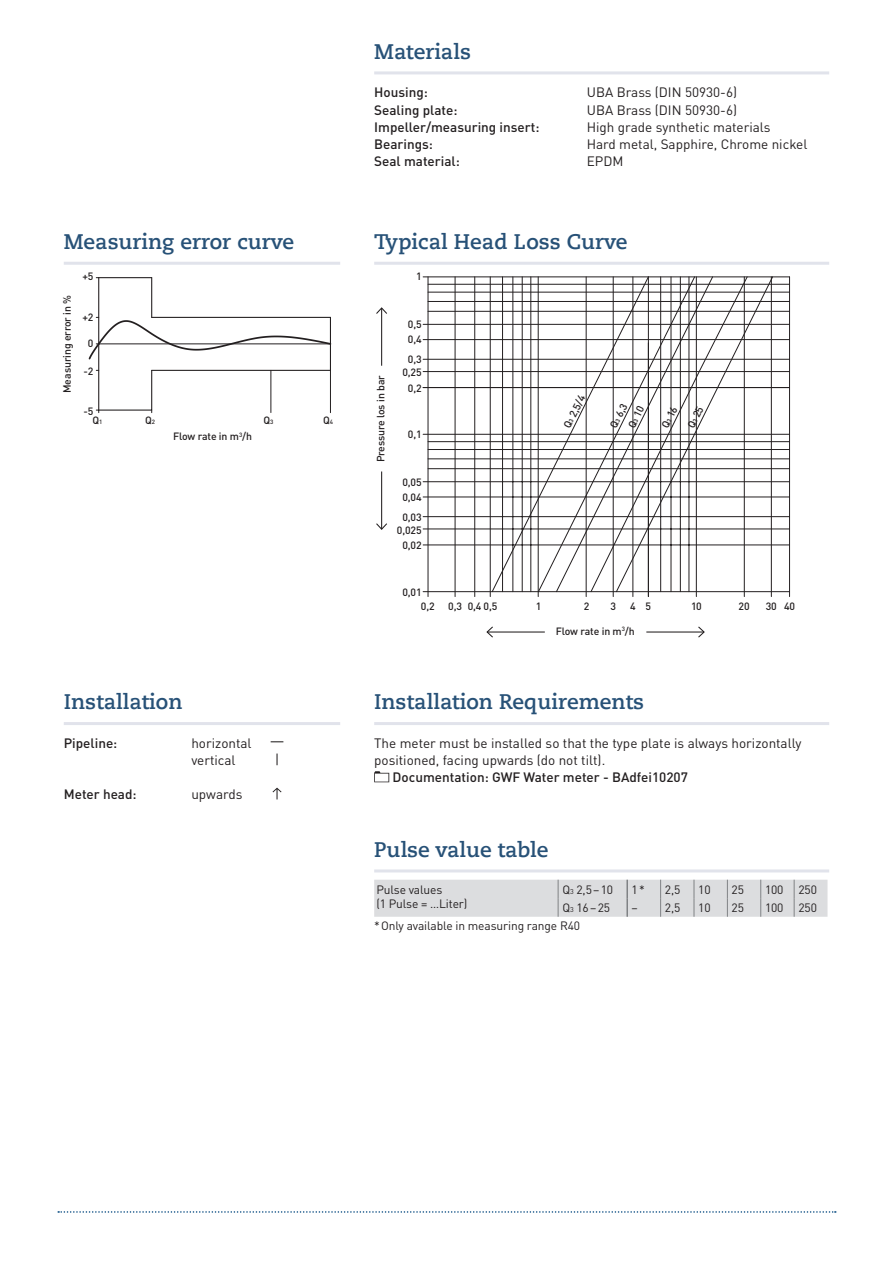
<style>
.page{position:relative;width:893px;height:1263px;background:#fff}
.page>*{position:absolute;margin:0;border:0;box-sizing:border-box;transform-origin:0 0}
.Titel_Linie-unten{font:700 21px "Caecilia Com 75";color:#275177}
.Grundtext{font:13.5px/17.1px "DIN Pro";color:#231f20}
.Grundtext-2{font:500 13.5px "DIN Pro";color:#231f20}
.Tab_Grundtext{font:12px "DIN Pro";letter-spacing:-.01em;color:#231f20}
.Grafiken_Text{font:500 10.5px "DIN Pro";letter-spacing:-.01em;color:#231f20}
.s1{font-size:6.15px}
.s2{font-size:7.05px}
</style>
<div class="page">
<svg style="left:58px;top:1211px;width:778px;height:2px"></svg>
<hr style="left:428px;top:277px;width:1px;height:320px;background:#231f20">
<hr style="left:789px;top:277px;width:1px;height:320px;background:#231f20">
<hr style="left:455px;top:277px;width:1px;height:320px;background:#231f20">
<hr style="left:490px;top:277px;width:1px;height:320px;background:#231f20">
<hr style="left:474px;top:277px;width:1px;height:320px;background:#231f20">
<hr style="left:538px;top:277px;width:1px;height:320px;background:#231f20">
<hr style="left:586px;top:277px;width:1px;height:320px;background:#231f20">
<hr style="left:613px;top:277px;width:1px;height:320px;background:#231f20">
<hr style="left:696px;top:277px;width:1px;height:320px;background:#231f20">
<hr style="left:744px;top:277px;width:1px;height:320px;background:#231f20">
<hr style="left:771px;top:277px;width:1px;height:320px;background:#231f20">
<hr style="left:423px;top:591px;width:366px;height:1px;background:#231f20">
<hr style="left:648px;top:277px;width:1px;height:320px;background:#231f20">
<hr style="left:423px;top:545px;width:366px;height:1px;background:#231f20">
<hr style="left:423px;top:516px;width:366px;height:1px;background:#231f20">
<hr style="left:423px;top:529px;width:366px;height:1px;background:#231f20">
<hr style="left:423px;top:497px;width:366px;height:1px;background:#231f20">
<hr style="left:423px;top:481px;width:366px;height:1px;background:#231f20">
<hr style="left:423px;top:434px;width:366px;height:1px;background:#231f20">
<hr style="left:428px;top:459px;width:361px;height:1px;background:#231f20">
<hr style="left:428px;top:441px;width:361px;height:1px;background:#231f20">
<hr style="left:428px;top:449px;width:361px;height:1px;background:#231f20">
<hr style="left:428px;top:468px;width:361px;height:1px;background:#231f20">
<hr style="left:423px;top:277px;width:366px;height:1px;background:#231f20">
<hr style="left:428px;top:284px;width:361px;height:1px;background:#231f20">
<hr style="left:428px;top:292px;width:361px;height:1px;background:#231f20">
<hr style="left:428px;top:301px;width:361px;height:1px;background:#231f20">
<hr style="left:428px;top:311px;width:361px;height:1px;background:#231f20">
<hr style="left:423px;top:324px;width:366px;height:1px;background:#231f20">
<hr style="left:423px;top:339px;width:366px;height:1px;background:#231f20">
<hr style="left:423px;top:359px;width:366px;height:1px;background:#231f20">
<hr style="left:423px;top:371px;width:366px;height:1px;background:#231f20">
<hr style="left:423px;top:387px;width:366px;height:1px;background:#231f20">
<svg style="left:714px;top:276px;width:60px;height:317px"></svg>
<hr style="left:633px;top:277px;width:1px;height:320px;background:#231f20">
<svg style="left:491px;top:276px;width:223px;height:317px"></svg>
<svg style="left:272px;top:788px;width:10px;height:11px"></svg>
<svg style="left:276px;top:753px;width:2px;height:12px"></svg>
<svg style="left:271px;top:741px;width:12px;height:1px"></svg>
<hr style="left:487px;top:631px;width:58px;height:1px;background:#231f20">
<svg style="left:486px;top:626px;width:8px;height:12px"></svg>
<hr style="left:646px;top:631px;width:58px;height:1px;background:#231f20">
<svg style="left:697px;top:626px;width:8px;height:12px"></svg>
<hr style="left:381px;top:471px;width:1px;height:58px;background:#231f20">
<svg style="left:376px;top:522px;width:11px;height:8px"></svg>
<hr style="left:381px;top:308px;width:1px;height:58px;background:#231f20">
<svg style="left:376px;top:307px;width:11px;height:8px"></svg>
<svg style="left:88px;top:277px;width:244px;height:136px"></svg>
<hr style="left:374px;top:71px;width:455px;height:3px;background:#e1e3eb">
<hr style="left:64px;top:262px;width:276px;height:3px;background:#e1e3eb">
<hr style="left:374px;top:262px;width:455px;height:3px;background:#e1e3eb">
<hr style="left:64px;top:722px;width:276px;height:3px;background:#e1e3eb">
<hr style="left:374px;top:722px;width:455px;height:3px;background:#e1e3eb">
<svg style="left:374px;top:771px;width:15px;height:11px"></svg>
<div style="left:374px;top:880px;width:453px;height:37px;background:#dcdddf"></div>
<hr style="left:374px;top:869px;width:455px;height:3px;background:#e1e3eb">
<svg style="left:563px;top:419px;width:11px;height:10px"></svg>
<svg style="left:610px;top:403px;width:35px;height:26px"></svg>
<svg style="left:661px;top:406px;width:17px;height:23px"></svg>
<svg style="left:687px;top:406px;width:17px;height:23px"></svg>
<p class="Titel_Linie-unten" style="left:374px;top:37px;width:98px">Materials</p>
<p class="Grundtext-2" style="left:374px;top:83px;width:55px">Housing:</p>
<p class="Grundtext" style="left:587px;top:83px;width:152px">UBA Brass (DIN 50930-6)</p>
<p class="Grundtext-2" style="left:374px;top:101px;width:85px">Sealing plate:</p>
<p class="Grundtext" style="left:587px;top:101px;width:152px">UBA Brass (DIN 50930-6)</p>
<p class="Grundtext-2" style="left:374px;top:118px;width:167px">Impeller/measuring insert:</p>
<p class="Grundtext" style="left:587px;top:118px;width:185px">High grade synthetic materials</p>
<p class="Grundtext-2" style="left:374px;top:135px;width:60px">Bearings:</p>
<p class="Grundtext" style="left:587px;top:135px;width:222px">Hard metal, Sapphire, Chrome nickel</p>
<p class="Grundtext-2" style="left:374px;top:152px;width:87px">Seal material:</p>
<p class="Grundtext" style="left:587px;top:152px;width:38px">EPDM</p>
<p class="Titel_Linie-unten" style="left:64px;top:227px;width:232px">Measuring error curve</p>
<p class="Titel_Linie-unten" style="left:374px;top:227px;width:255px">Typical Head Loss Curve</p>
<p class="Grafiken_Text" style="left:60px;top:393px;width:100px;rotate:-90deg">Measuring error in %</p>
<p class="Grafiken_Text" style="left:82px;top:269px;width:13px">+5</p>
<p class="Grafiken_Text" style="left:82px;top:310px;width:13px">+2</p>
<p class="Grafiken_Text" style="left:88px;top:336px;width:7px">0</p>
<p class="Grafiken_Text" style="left:84px;top:364px;width:11px">-2</p>
<p class="Grafiken_Text" style="left:84px;top:404px;width:11px">-5</p>
<p class="Grafiken_Text" style="left:93px;top:413px;width:11px">Q<span class="s1">1</span></p>
<p class="Grafiken_Text" style="left:145px;top:413px;width:11px">Q<span class="s1">2</span></p>
<p class="Grafiken_Text" style="left:263px;top:413px;width:11px">Q<span class="s1">3</span></p>
<p class="Grafiken_Text" style="left:323px;top:413px;width:11px">Q<span class="s1">4</span></p>
<p class="Grafiken_Text" style="left:173px;top:429px;width:80px">Flow rate in m<sup>3</sup>/h</p>
<p class="Titel_Linie-unten" style="left:64px;top:688px;width:120px">Installation</p>
<p class="Grundtext-2" style="left:64px;top:734px;width:55px">Pipeline:</p>
<p class="Grundtext" style="left:191px;top:734px;width:62px">horizontal vertical</p>
<p class="Grundtext-2" style="left:64px;top:785px;width:74px">Meter head:</p>
<p class="Grundtext" style="left:191px;top:785px;width:53px">upwards</p>
<p class="Grafiken_Text" style="left:416px;top:269px;width:7px">1</p>
<p class="Grafiken_Text" style="left:374px;top:462px;width:89px;rotate:-90deg">Pressure los in bar</p>
<p class="Grafiken_Text" style="left:408px;top:317px;width:15px">0,5</p>
<p class="Grafiken_Text" style="left:408px;top:332px;width:15px">0,4</p>
<p class="Grafiken_Text" style="left:408px;top:352px;width:15px">0,3</p>
<p class="Grafiken_Text" style="left:402px;top:365px;width:21px">0,25</p>
<p class="Grafiken_Text" style="left:408px;top:381px;width:15px">0,2</p>
<p class="Grafiken_Text" style="left:408px;top:427px;width:15px">0,1</p>
<p class="Grafiken_Text" style="left:402px;top:475px;width:21px">0,05</p>
<p class="Grafiken_Text" style="left:402px;top:490px;width:21px">0,04</p>
<p class="Grafiken_Text" style="left:402px;top:510px;width:21px">0,03</p>
<p class="Grafiken_Text" style="left:397px;top:523px;width:26px">0,025</p>
<p class="Grafiken_Text" style="left:402px;top:538px;width:21px">0,02</p>
<p class="Grafiken_Text" style="left:402px;top:585px;width:21px">0,01</p>
<p class="Grafiken_Text" style="left:566px;top:413px;width:25px;rotate:-63deg">2,5/4</p>
<p class="Grafiken_Text" style="left:421px;top:599px;width:15px">0,2</p>
<p class="Grafiken_Text" style="left:448px;top:599px;width:15px">0,3</p>
<p class="Grafiken_Text" style="left:468px;top:599px;width:31px">0,4 0,5</p>
<p class="Grafiken_Text" style="left:536px;top:599px;width:7px">1</p>
<p class="Grafiken_Text" style="left:584px;top:599px;width:7px">2</p>
<p class="Grafiken_Text" style="left:610px;top:599px;width:7px">3</p>
<p class="Grafiken_Text" style="left:630px;top:599px;width:7px">4</p>
<p class="Grafiken_Text" style="left:646px;top:599px;width:7px">5</p>
<p class="Grafiken_Text" style="left:691px;top:599px;width:12px">10</p>
<p class="Grafiken_Text" style="left:739px;top:599px;width:13px">20</p>
<p class="Grafiken_Text" style="left:766px;top:599px;width:13px">30</p>
<p class="Grafiken_Text" style="left:784px;top:599px;width:13px">40</p>
<p class="Grafiken_Text" style="left:556px;top:624px;width:80px">Flow rate in m<sup>3</sup>/h</p>
<p class="Titel_Linie-unten" style="left:374px;top:688px;width:271px">Installation Requirements</p>
<p class="Grundtext" style="left:374px;top:734px;width:429px">The meter must be installed so that the type plate is always horizontally positioned, facing upwards (do not tilt).</p>
<p class="Grundtext-2" style="left:393px;top:768px;width:297px">Documentation: GWF Water meter - BAdfei10207</p>
<p class="Titel_Linie-unten" style="left:374px;top:835px;width:176px">Pulse value table</p>
<p class="Tab_Grundtext" style="left:376px;top:881px;width:68px">Pulse values</p>
<p class="Tab_Grundtext" style="left:376px;top:895px;width:93px">(1 Pulse = …Liter)</p>
<p class="Tab_Grundtext" style="left:562px;top:881px;width:52px">Q<span class="s2">3</span> 2,5–10</p>
<p class="Tab_Grundtext" style="left:631px;top:881px;width:15px">1*</p>
<p class="Tab_Grundtext" style="left:665px;top:881px;width:17px">2,5</p>
<p class="Tab_Grundtext" style="left:698px;top:881px;width:14px">10</p>
<p class="Tab_Grundtext" style="left:732px;top:881px;width:14px">25</p>
<p class="Tab_Grundtext" style="left:765px;top:881px;width:20px">100</p>
<p class="Tab_Grundtext" style="left:798px;top:881px;width:20px">250</p>
<p class="Tab_Grundtext" style="left:562px;top:899px;width:49px">Q<span class="s2">3</span> 16–25</p>
<p class="Tab_Grundtext" style="left:631px;top:899px;width:8px">–</p>
<p class="Tab_Grundtext" style="left:665px;top:899px;width:17px">2,5</p>
<p class="Tab_Grundtext" style="left:698px;top:899px;width:14px">10</p>
<p class="Tab_Grundtext" style="left:732px;top:899px;width:14px">25</p>
<p class="Tab_Grundtext" style="left:765px;top:899px;width:20px">100</p>
<p class="Tab_Grundtext" style="left:798px;top:899px;width:20px">250</p>
<p class="Tab_Grundtext" style="left:374px;top:918px;width:208px">*Only available in measuring range R40</p>
</div>
